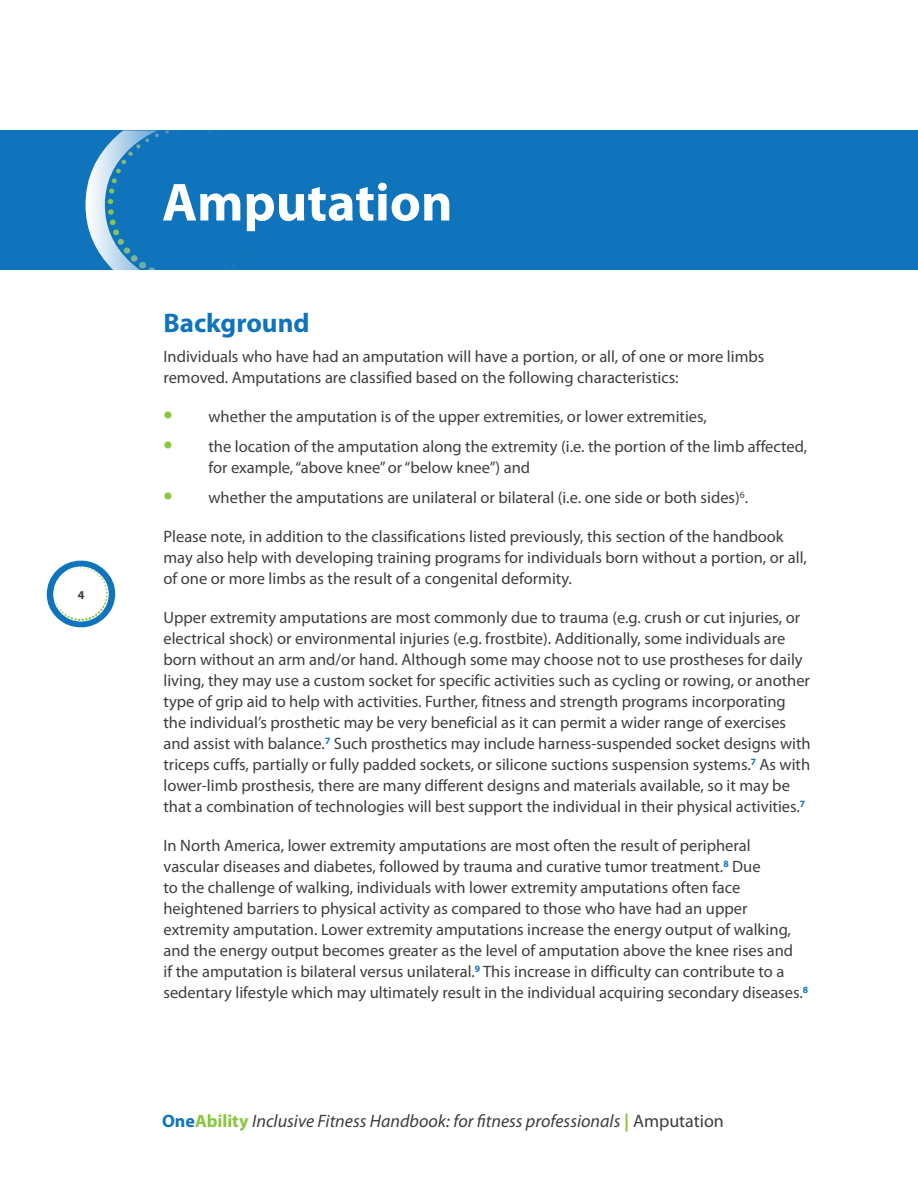
<style>
.page{position:relative;width:918px;height:1188px;background:#fff}
.page>*{position:absolute;margin:0;border:0;box-sizing:border-box;transform-origin:0 0}
.Section_Heading{font:700 54px "Myriad Pro";color:#fff}
.Main_Heading{font:700 27px "Myriad Pro";color:#1074bc}
.t1{font:italic 18px "Myriad Pro";color:#3e3e3f}
.Body_Copy{font:16.5px/21px "Myriad Pro";color:#3e3e3f}
.t2{font:700 12px "Myriad Pro";color:#3e3e3f}
.s1{font-weight:700;font-size:27px;color:#8bc63e}
.s2{font-weight:700;font-style:normal;color:#1074bc}
.s3{font-weight:700;font-style:normal;color:#8bc63e}
.s4{font-style:normal}
</style>
<div class="page">
<svg style="left:47px;top:561px;width:68px;height:66px"></svg>
<div style="left:0;top:130px;width:918px;height:140px;background:#1074bc"></div>
<svg style="left:86px;top:131px;width:135px;height:139px"></svg>
<p class="t2" style="left:78px;top:587px;width:8px">4</p>
<p class="Section_Heading" style="left:162px;top:167px;width:292px">Amputation</p>
<p class="Main_Heading" style="left:163px;top:306px;width:148px">Background</p>
<p class="Body_Copy" style="left:163px;top:346px;width:602px">Individuals who have had an amputation will have a portion, or all, of one or more limbs removed. Amputations are classified based on the following characteristics:</p>
<p class="Body_Copy" style="left:163px;top:406px;width:545px"><span class="s1">•</span> whether the amputation is of the upper extremities, or lower extremities,</p>
<p class="Body_Copy" style="left:208px;top:436px;width:600px;text-indent:-45px"><span class="s1">•</span> the location of the amputation along the extremity (i.e. the portion of the limb affected, for example, “above knee” or “below knee”) and</p>
<p class="Body_Copy" style="left:163px;top:487px;width:586px"><span class="s1">•</span> whether the amputations are unilateral or bilateral (i.e. one side or both sides)<sup>6</sup>.</p>
<p class="Body_Copy" style="left:163px;top:526px;width:645px">Please note, in addition to the classifications listed previously, this section of the handbook may also help with developing training programs for individuals born without a portion, or all, of one or more limbs as the result of a congenital deformity.</p>
<p class="Body_Copy" style="left:163px;top:607px;width:649px">Upper extremity amputations are most commonly due to trauma (e.g. crush or cut injuries, or electrical shock) or environmental injuries (e.g. frostbite). Additionally, some individuals are born without an arm and/or hand. Although some may choose not to use prostheses for daily living, they may use a custom socket for specific activities such as cycling or rowing, or another type of grip aid to help with activities. Further, fitness and strength programs incorporating the individual’s prosthetic may be very beneficial as it can permit a wider range of exercises and assist with balance.<sup>7</sup> Such prosthetics may include harness-suspended socket designs with triceps cuffs, partially or fully padded sockets, or silicone suctions suspension systems.<sup>7</sup> As with lower-limb prosthesis, there are many different designs and materials available, so it may be that a combination of technologies will best support the individual in their physical activities.<sup>7</sup></p>
<p class="Body_Copy" style="left:163px;top:835px;width:646px">In North America, lower extremity amputations are most often the result of peripheral vascular diseases and diabetes, followed by trauma and curative tumor treatment.<sup>8</sup> Due<br>to the challenge of walking, individuals with lower extremity amputations often face heightened barriers to physical activity as compared to those who have had an upper extremity amputation. Lower extremity amputations increase the energy output of walking, and the energy output becomes greater as the level of amputation above the knee rises and<br>if the amputation is bilateral versus unilateral.<sup>9</sup> This increase in difficulty can contribute to a sedentary lifestyle which may ultimately result in the individual acquiring secondary diseases.<sup>8</sup></p>
<p class="t1" style="left:162px;top:1110px;width:563px"><span class="s2">One</span><span class="s3">Ability</span> Inclusive Fitness Handbook: for fitness professionals <span class="s3">|</span> <span class="s4">Amputation</span></p>
</div>
